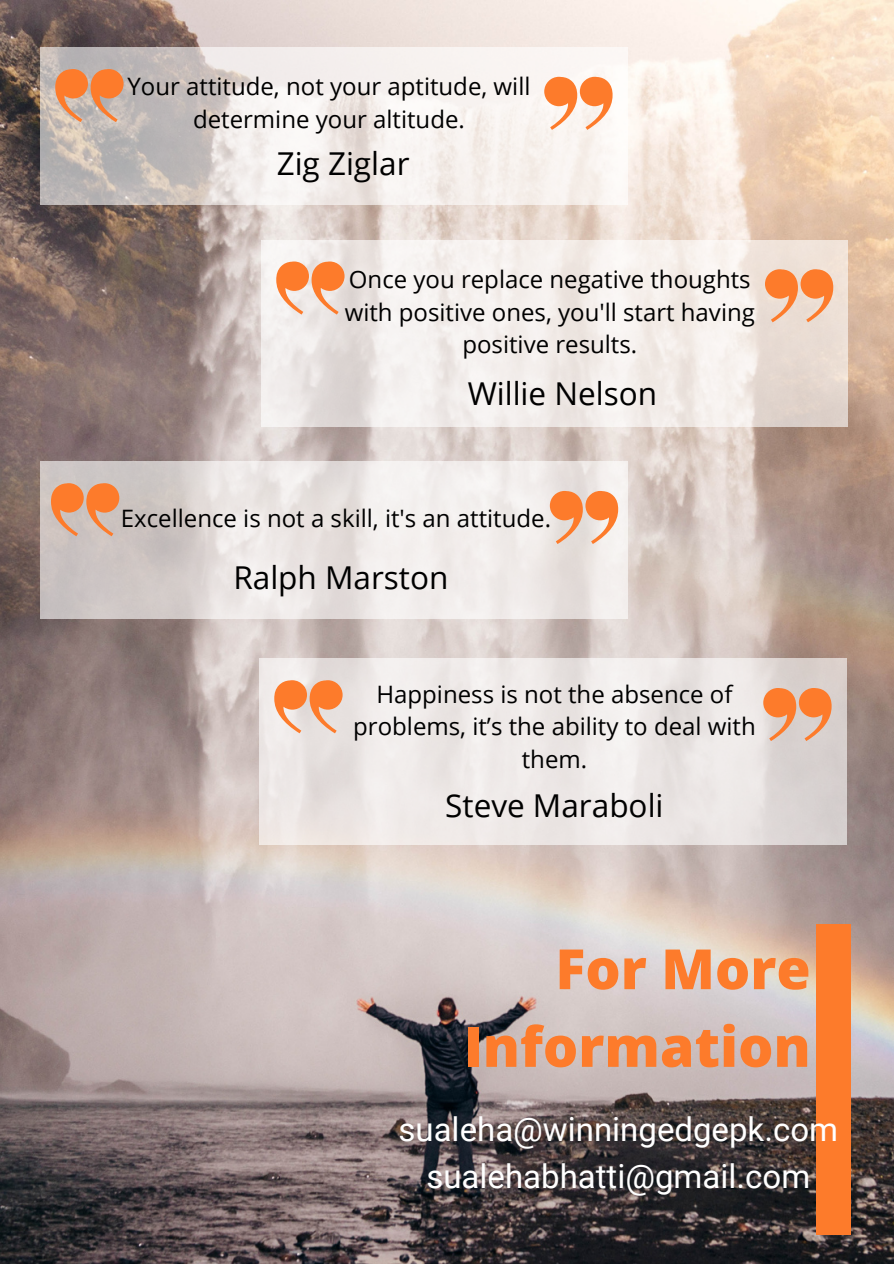
<style>
.page{position:relative;width:894px;height:1264px;background:#fff}
.page>*{position:absolute;margin:0;border:0;box-sizing:border-box;transform-origin:0 0}
.t1{font:800 55.5px/77.7px "Open Sans";color:#fd7b2b;text-align:right}
.t2{font:33px/46.2px "Roboto";color:#fff;text-align:center}
.t3{font:31.5px "Open Sans";color:#000}
.t4{font:24px/32.7px "Open Sans";color:#000;text-align:center}
</style>
<div class="page">
<img style="left:0;top:0;width:893px;height:1263px">
<svg style="left:40px;top:47px;width:587px;height:158px;fill:#f4eeec"></svg>
<svg style="left:544px;top:77px;width:68px;height:53px"></svg>
<svg style="left:55px;top:69px;width:68px;height:53px;background:#e19a6f"></svg>
<svg style="left:261px;top:240px;width:586px;height:186px;fill:#f3eeeb"></svg>
<svg style="left:764px;top:269px;width:69px;height:53px;background:#f4ab7e"></svg>
<svg style="left:276px;top:261px;width:68px;height:53px;background:#f5b086"></svg>
<svg style="left:40px;top:461px;width:587px;height:158px"></svg>
<svg style="left:549px;top:491px;width:69px;height:53px;background:#f3ae84"></svg>
<svg style="left:51px;top:483px;width:68px;height:53px;background:#e59d73"></svg>
<svg style="left:259px;top:658px;width:587px;height:187px;background:#eae5e4"></svg>
<svg style="left:763px;top:688px;width:68px;height:53px;background:#eca57b"></svg>
<svg style="left:274px;top:680px;width:68px;height:53px;background:#f3ad83"></svg>
<div style="left:816px;top:924px;width:34px;height:310px;background:#fd7b2b"></div>
<p class="t4" style="left:127px;top:70px;width:404px">Your attitude, not your aptitude, will determine your altitude.</p>
<p class="t3" style="left:276px;top:141px;width:134px">Zig Ziglar</p>
<p class="t4" style="left:344px;top:262px;width:411px">Once you replace negative thoughts with positive ones, you'll start having positive results.</p>
<h2 class="t3" style="left:467px;top:371px;width:191px">Willie Nelson</h2>
<p class="t4" style="left:121px;top:501px;width:431px">Excellence is not a skill, it's an attitude.</p>
<p class="t3" style="left:233px;top:555px;width:216px">Ralph Marston</p>
<p class="t4" style="left:353px;top:677px;width:404px">Happiness is not the absence of problems, it’s the ability to deal with them.</p>
<h2 class="t3" style="left:445px;top:783px;width:220px">Steve Maraboli</h2>
<p class="t1" style="left:463px;top:928px;width:348px">For More<br>Information</p>
<p class="t2" style="left:398px;top:1107px;width:441px">sualeha@winningedgepk.com sualehabhatti@gmail.com</p>
</div>
